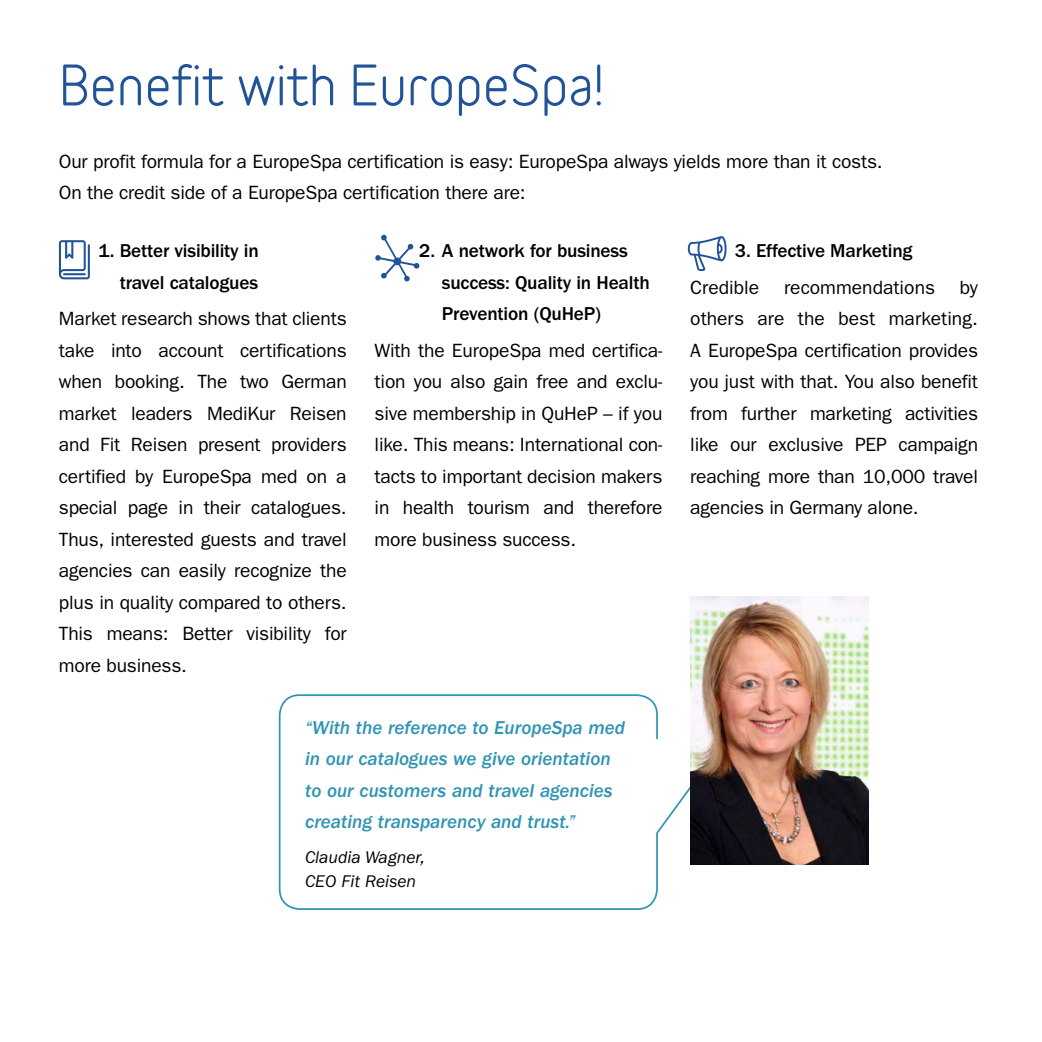
<style>
.page{position:relative;width:1042px;height:1042px;background:#fff}
.page>*{position:absolute;margin:0;border:0;box-sizing:border-box;transform-origin:0 0}
.t1{font:700 52.5px "Variable";color:#205397}
.t2{font:19.25px/31.5px "Franklin Gothic";letter-spacing:-.01em;color:#000;text-align:justify}
.t3{font:italic 500 19.25px/31.5px "Franklin Gothic";color:#3095b3}
.t4{font:500 19.25px/31.5px "Franklin Gothic";letter-spacing:-.01em;color:#000;text-align:right}
.t5{font:italic 17.5px/24.5px "Franklin Gothic";color:#000}
</style>
<div class="page">
<svg style="left:688px;top:236px;width:38px;height:35px"></svg>
<svg style="left:59px;top:240px;width:31px;height:39px"></svg>
<svg style="left:381px;top:234px;width:6px;height:7px"></svg>
<svg style="left:375px;top:237px;width:45px;height:43px"></svg>
<div style="left:279px;top:694px;width:379px;height:216px;background:#fff;border:2px solid #3095b3;border-radius:20px"></div>
<img style="left:690px;top:596px;width:179px;height:268px">
<h1 class="t1" style="left:59px;top:64px;width:546px">Benefit with EuropeSpa!</h1>
<p class="t2" style="left:59px;top:146px;width:825px">Our profit formula for a EuropeSpa certification is easy: EuropeSpa always yields more than it costs.<br>On the credit side of a EuropeSpa certification there are:</p>
<p class="t4" style="left:99px;top:235px;width:162px">1. Better visibility in travel catalogues</p>
<p class="t2" style="left:59px;top:303px;width:289px">Market research shows that clients take into account certifications when booking. The two German market leaders MediKur Reisen and Fit Reisen present providers certified by EuropeSpa med on a special page in their catalogues.<br>Thus, interested guests and travel agencies can easily recognize the plus in quality compared to others.<br>This means: Better visibility for more business.</p>
<p class="t4" style="left:442px;top:235px;width:209px;text-align:left;text-indent:-23px">2. A network for business success: Quality in Health<br>Prevention (QuHeP)</p>
<p class="t2" style="left:375px;top:335px;width:289px">With the EuropeSpa med certifica&shy;tion you also gain free and exclu&shy;sive membership in QuHeP – if you like. This means: International con&shy;tacts to important decision makers in health tourism and therefore more business success.</p>
<p class="t3" style="left:305px;top:712px;width:321px">“With the reference to EuropeSpa med in our catalogues we give orientation to our customers and travel agencies creating transparency and trust.”</p>
<p class="t5" style="left:305px;top:845px;width:121px">Claudia Wagner,<br>CEO Fit Reisen</p>
<p class="t4" style="left:735px;top:235px;width:179px">3. Effective Marketing</p>
<p class="t2" style="left:690px;top:271px;width:70px">Credible</p>
<p class="t2" style="left:784px;top:271px;width:152px">recommendations</p>
<p class="t2" style="left:690px;top:271px;width:289px;text-indent:270px">by others are the best marketing.<br>A EuropeSpa certification provides you just with that. You also benefit from further marketing activities like our exclusive PEP campaign reaching more than 10,000 travel agencies in Germany alone.</p>
</div>
